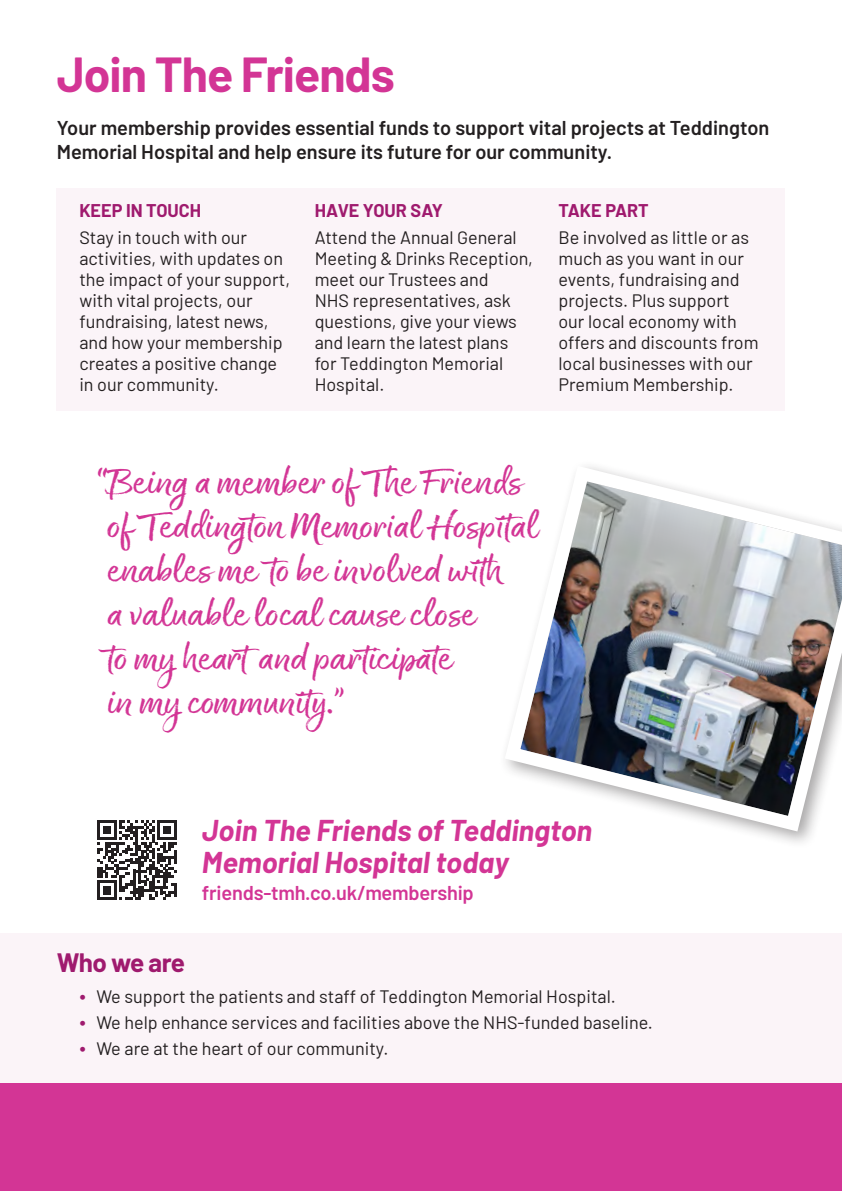
<style>
.page{position:relative;width:842px;height:1191px;background:#fff}
.page>*{position:absolute;margin:0;border:0;box-sizing:border-box;transform-origin:0 0}
.t1{font:700 48px "Barlow";letter-spacing:-.02em;color:#d33595}
.t2{font:41.4px/44px "Good Karma Wide Upright";letter-spacing:-.02em;color:#d33595}
.t3{font:italic 700 29.4px/32px "Barlow";color:#d33595}
.t4{font:700 26px "Barlow";letter-spacing:-.025em;color:#9f1a6e}
.t5{font:600 20px/24px "Barlow";color:#231f20}
.t6{font:600 20px "Barlow";letter-spacing:-.01em;color:#d33595}
.t7{font:18px/21px "Barlow";color:#231f20}
.t8{font:700 18px "Barlow";color:#9f1a6e}
.s1{font-size:21px;color:#9f1a6e}
</style>
<div class="page">
<div style="left:0;top:933px;width:842px;height:167px;background:#fbf4f8"></div>
<img style="left:505px;top:466px;width:337px;height:373px">
<div style="left:57px;top:189px;width:728px;height:222px;background:#fbf4f8"></div>
<svg style="left:97px;top:820px;width:80px;height:79px"></svg>
<hr style="left:174px;top:883px;width:3px;height:14px;background:#231f20">
<div style="left:0;top:1083px;width:842px;height:108px;background:#d33595"></div>
<p class="t1" style="left:57px;top:39px;width:340px">Join The Friends</p>
<p class="t5" style="left:57px;top:114px;width:714px">Your membership provides essential funds to support vital projects at Teddington<br>Memorial Hospital and help ensure its future for our community.</p>
<p class="t8" style="left:79px;top:197px;width:123px">KEEP IN TOUCH</p>
<p class="t7" style="left:79px;top:225px;width:212px">Stay in touch with our activities, with updates on the impact of your support, with vital projects, our fundraising, latest news, and how your membership creates a positive change in our community.</p>
<p class="t8" style="left:315px;top:197px;width:130px">HAVE YOUR SAY</p>
<p class="t7" style="left:315px;top:225px;width:220px">Attend the Annual General<br>Meeting &amp; Drinks Reception, meet our Trustees and<br>NHS representatives, ask questions, give your views and learn the latest plans for Teddington Memorial<br>Hospital.</p>
<p class="t8" style="left:558px;top:197px;width:92px">TAKE PART</p>
<p class="t7" style="left:558px;top:225px;width:202px">Be involved as little or as much as you want in our events, fundraising and projects. Plus support our local economy with offers and discounts from local businesses with our<br>Premium Membership.</p>
<p class="t2" style="left:96px;top:463px;width:444px">“Being a member of The Friends of Teddington Memorial Hospital enables me to be involved with<br>a valuable local cause close<br>to my heart and participate<br>in my community.”</p>
<p class="t3" style="left:202px;top:812px;width:392px">Join The Friends of Teddington<br>Memorial Hospital today</p>
<p class="t6" style="left:202px;top:878px;width:273px">friends-tmh.co.uk/membership</p>
<p class="t4" style="left:57px;top:943px;width:130px">Who we are</p>
<p class="t7" style="left:79px;top:985px;width:538px"><span class="s1">•</span> We support the patients and staff of Teddington Memorial Hospital.</p>
<p class="t7" style="left:79px;top:1010px;width:575px"><span class="s1">•</span> We help enhance services and facilities above the NHS-funded baseline.</p>
<p class="t7" style="left:79px;top:1036px;width:311px"><span class="s1">•</span> We are at the heart of our community.</p>
</div>
